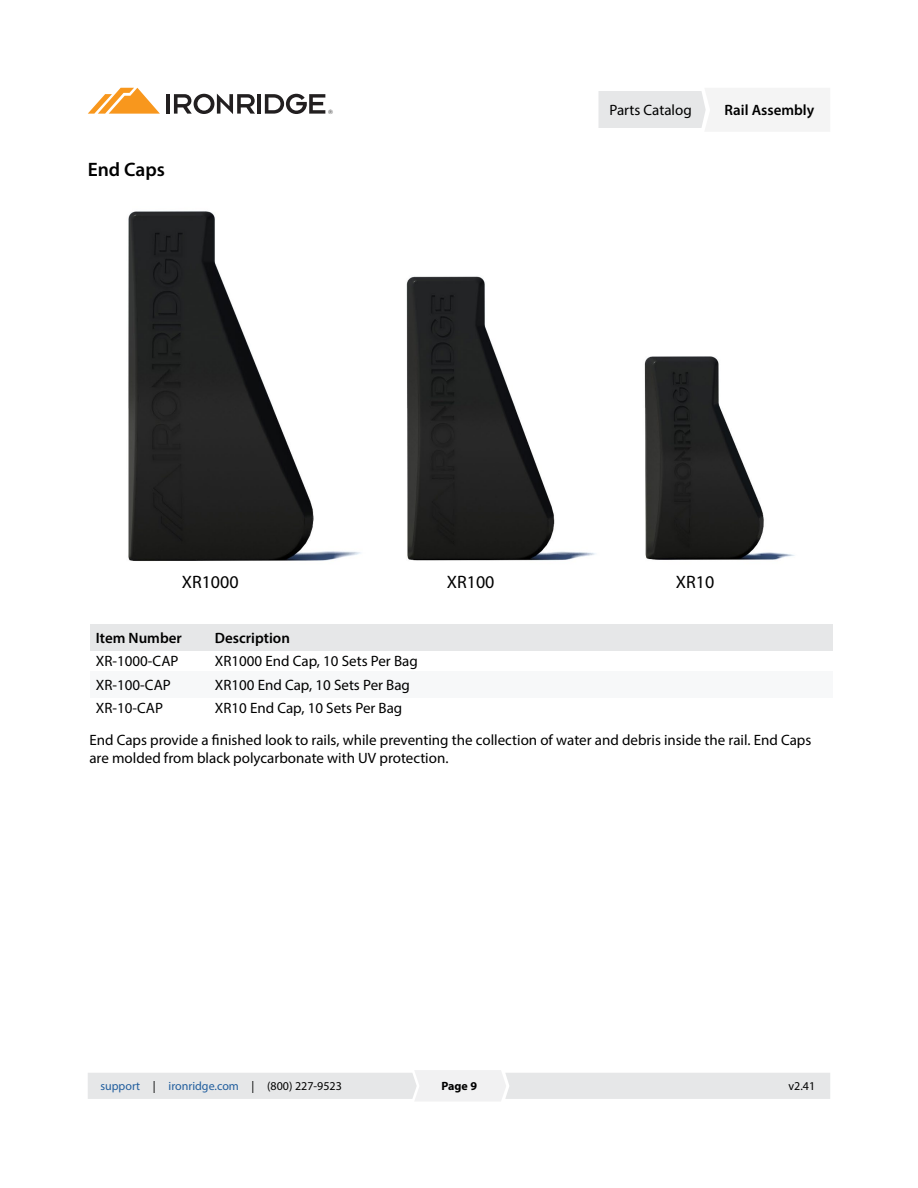
<style>
.page{position:relative;width:918px;height:1188px;background:#fff}
.page>*{position:absolute;margin:0;border:0;box-sizing:border-box;transform-origin:0 0}
.t1{font:600 19.5px "Myriad Pro";color:#000}
.t2{font:18px "Myriad Pro";color:#000}
.t3{font:15px/18px "Myriad Pro";color:#000}
.t4{font:600 15px "Myriad Pro";color:#000}
.t5{font:12px "Myriad Pro";color:#215e9e}
.t6{font:700 12px "Myriad Pro";color:#000}
.t7{font:12px "Myriad Pro";color:#000}
.t8{font:6px "Gotham";color:#000}
.s1{color:#000}
</style>
<div class="page">
<svg style="left:88px;top:1070px;width:742px;height:31px"></svg>
<svg style="left:598px;top:88px;width:232px;height:43px"></svg>
<hr style="left:257px;top:94px;width:4px;height:20px;background:#221f20">
<svg style="left:265px;top:94px;width:60px;height:20px"></svg>
<hr style="left:166px;top:94px;width:4px;height:20px;background:#221f20">
<svg style="left:174px;top:94px;width:81px;height:20px"></svg>
<svg style="left:88px;top:88px;width:72px;height:26px"></svg>
<div style="left:90px;top:624px;width:743px;height:27px;background:#e6e7e8"></div>
<div style="left:90px;top:672px;width:742px;height:26px;background:#f7f8f9"></div>
<img style="left:128px;top:211px;width:667px;height:350px">
<h1 class="t1" style="left:88px;top:157px;width:79px">End Caps</h1>
<p class="t8" style="left:328px;top:108px;width:6px">®</p>
<p class="t3" style="left:609px;top:101px;width:84px">Parts Catalog</p>
<p class="t4" style="left:725px;top:101px;width:91px">Rail Assembly</p>
<p class="t2" style="left:182px;top:571px;width:58px">XR1000</p>
<p class="t2" style="left:447px;top:571px;width:49px">XR100</p>
<p class="t2" style="left:676px;top:571px;width:40px">XR10</p>
<p class="t4" style="left:96px;top:629px;width:88px">Item Number</p>
<p class="t4" style="left:215px;top:629px;width:77px">Description</p>
<p class="t3" style="left:96px;top:652px;width:84px">XR-1000-CAP</p>
<p class="t3" style="left:215px;top:652px;width:204px">XR1000 End Cap, 10 Sets Per Bag</p>
<p class="t3" style="left:96px;top:675px;width:77px">XR-100-CAP</p>
<p class="t3" style="left:215px;top:675px;width:197px">XR100 End Cap, 10 Sets Per Bag</p>
<p class="t3" style="left:96px;top:699px;width:69px">XR-10-CAP</p>
<p class="t3" style="left:215px;top:699px;width:189px">XR10 End Cap, 10 Sets Per Bag</p>
<p class="t3" style="left:89px;top:731px;width:724px">End Caps provide a finished look to rails, while preventing the collection of water and debris inside the rail. End Caps are molded from black polycarbonate with UV protection.</p>
<p class="t5" style="left:100px;top:1079px;width:243px">support <span class="s1">|</span> ironridge.com <span class="s1">| (800) 227-9523</span></p>
<p class="t7" style="left:789px;top:1079px;width:28px">v2.41</p>
<p class="t6" style="left:441px;top:1078px;width:37px">Page 9</p>
</div>
